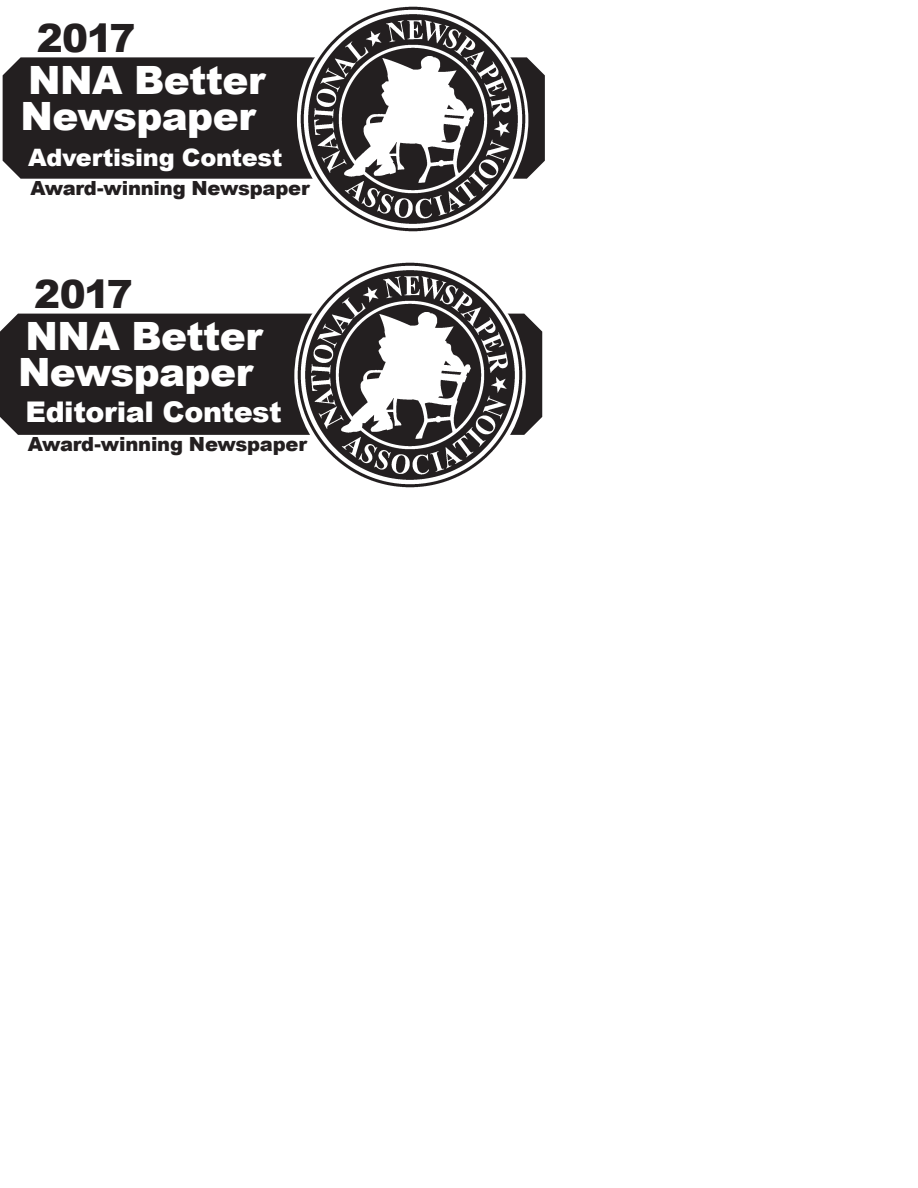
<style>
.page{position:relative;width:918px;height:1188px;background:#fff}
.page>*{position:absolute;margin:0;border:0;box-sizing:border-box;transform-origin:0 0}
.t1{font:900 39px/36px "Arial";letter-spacing:-.015em;color:#fff}
.t2{font:900 39px "Arial";letter-spacing:-.035em;color:#231f20}
.t3{font:900 28.5px "Arial";letter-spacing:-.015em;color:#fff}
.t4{font:900 24px "Arial";letter-spacing:-.015em;color:#fff}
.t5{font:900 19.5px "Arial";letter-spacing:-.01em;color:#231f20}
</style>
<div class="page">
<div style="left:3px;top:57px;width:542px;height:122px;background:#231f20"></div>
<img style="left:297px;top:6px;width:231px;height:226px">
<div style="left:0;top:314px;width:542px;height:121px;background:#231f20"></div>
<img style="left:295px;top:262px;width:231px;height:226px">
<h1 class="t2" style="left:37px;top:10px;width:100px">2017</h1>
<h1 class="t1" style="left:21px;top:61px;width:246px">NNA Better<br>Newspaper</h1>
<p class="t4" style="left:28px;top:140px;width:256px">Advertising Contest</p>
<p class="t5" style="left:30px;top:174px;width:281px">Award-winning Newspaper</p>
<h1 class="t2" style="left:34px;top:266px;width:100px">2017</h1>
<h1 class="t1" style="left:18px;top:317px;width:246px">NNA Better<br>Newspaper</h1>
<h2 class="t3" style="left:26px;top:391px;width:258px">Editorial Contest</h2>
<p class="t5" style="left:28px;top:430px;width:281px">Award-winning Newspaper</p>
</div>
